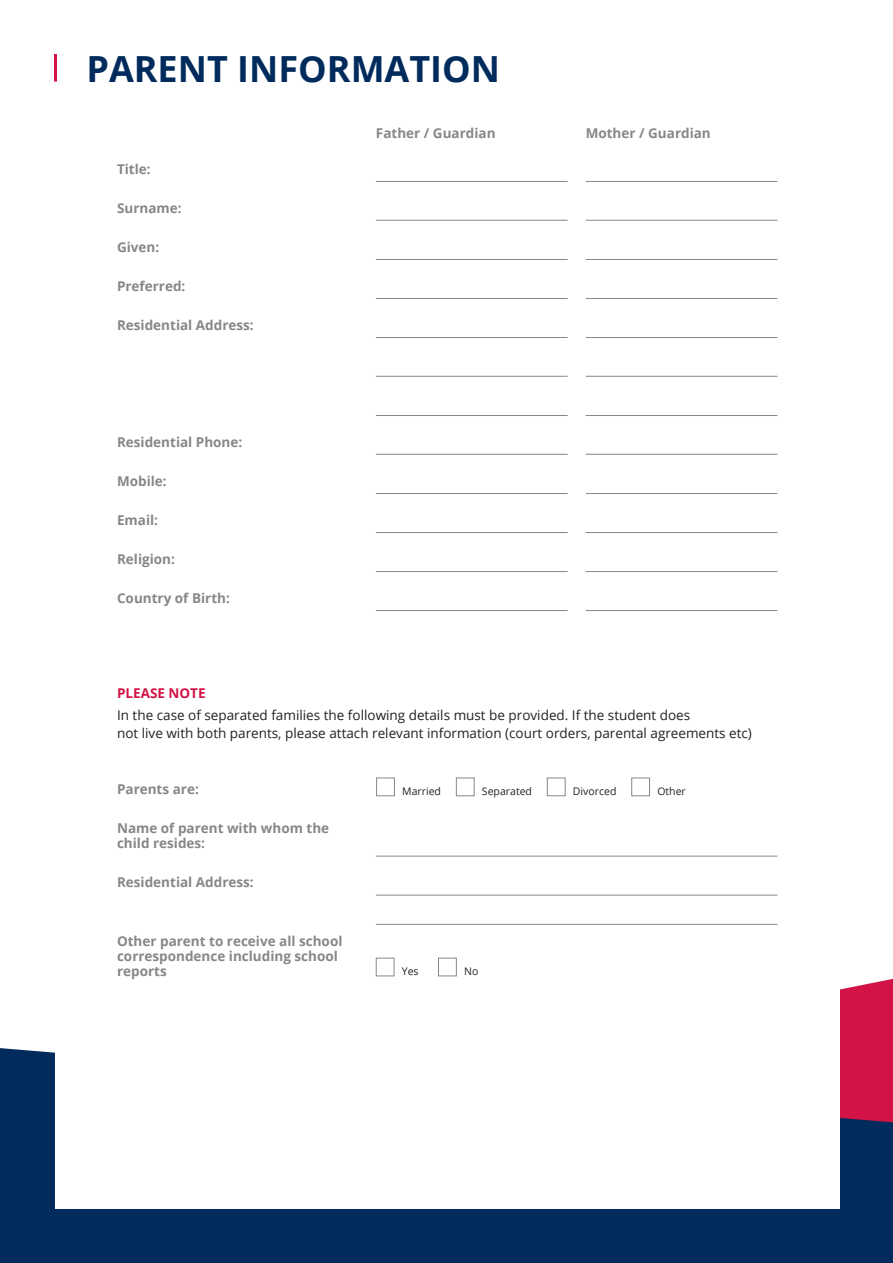
<style>
.page{position:relative;width:893px;height:1263px;background:#fff}
.page>*{position:absolute;margin:0;border:0;box-sizing:border-box;transform-origin:0 0}
.t1{font:700 36px "Open Sans";color:#002b5c}
.t2{font:700 13.5px/15px "Open Sans";color:#87878a}
.t3{font:13.5px/18px "Open Sans";color:#222}
.t4{font:700 13.5px "Open Sans";color:#d31245}
.t5{font:10.5px "Open Sans";color:#222}
</style>
<div class="page">
<svg style="left:840px;top:979px;width:53px;height:69px;background:#d62352"></svg>
<div style="left:0;top:1048px;width:893px;height:215px;background:#002b5c"></div>
<div style="left:56px;top:106px;width:784px;height:1103px;background:#fff"></div>
<hr style="left:54px;top:54px;width:3px;height:28px;background:#d31245">
<hr style="left:376px;top:181px;width:192px;height:1px;background:#87878a">
<hr style="left:586px;top:181px;width:191px;height:1px;background:#87878a">
<hr style="left:376px;top:220px;width:192px;height:1px;background:#87878a">
<hr style="left:586px;top:220px;width:191px;height:1px;background:#87878a">
<hr style="left:376px;top:259px;width:192px;height:1px;background:#87878a">
<hr style="left:586px;top:259px;width:191px;height:1px;background:#87878a">
<hr style="left:376px;top:298px;width:192px;height:1px;background:#87878a">
<hr style="left:586px;top:298px;width:191px;height:1px;background:#87878a">
<hr style="left:376px;top:337px;width:192px;height:1px;background:#87878a">
<hr style="left:586px;top:337px;width:191px;height:1px;background:#87878a">
<hr style="left:376px;top:376px;width:192px;height:1px;background:#87878a">
<hr style="left:586px;top:376px;width:191px;height:1px;background:#87878a">
<hr style="left:376px;top:415px;width:192px;height:1px;background:#87878a">
<hr style="left:586px;top:415px;width:191px;height:1px;background:#87878a">
<hr style="left:376px;top:454px;width:192px;height:1px;background:#87878a">
<hr style="left:586px;top:454px;width:191px;height:1px;background:#87878a">
<hr style="left:376px;top:493px;width:192px;height:1px;background:#87878a">
<hr style="left:586px;top:493px;width:191px;height:1px;background:#87878a">
<hr style="left:376px;top:532px;width:192px;height:1px;background:#87878a">
<hr style="left:586px;top:532px;width:191px;height:1px;background:#87878a">
<hr style="left:376px;top:571px;width:192px;height:1px;background:#87878a">
<hr style="left:376px;top:610px;width:192px;height:1px;background:#87878a">
<hr style="left:586px;top:571px;width:191px;height:1px;background:#87878a">
<hr style="left:586px;top:610px;width:191px;height:1px;background:#87878a">
<hr style="left:376px;top:856px;width:401px;height:1px;background:#87878a">
<hr style="left:376px;top:895px;width:401px;height:1px;background:#87878a">
<hr style="left:376px;top:924px;width:401px;height:1px;background:#87878a">
<div style="left:376px;top:958px;width:18px;height:18px;border:1px solid #87878a"></div>
<div style="left:376px;top:777px;width:19px;height:19px;border:1px solid #87878a"></div>
<div style="left:438px;top:958px;width:19px;height:18px;border:1px solid #87878a"></div>
<div style="left:456px;top:777px;width:19px;height:19px;border:1px solid #87878a"></div>
<div style="left:547px;top:777px;width:19px;height:19px;border:1px solid #87878a"></div>
<div style="left:631px;top:777px;width:19px;height:19px;border:1px solid #87878a"></div>
<h1 class="t1" style="left:86px;top:43px;width:415px">PARENT INFORMATION</h1>
<p class="t2" style="left:117px;top:162px;width:35px">Title:</p>
<p class="t2" style="left:117px;top:201px;width:66px">Surname:</p>
<p class="t2" style="left:117px;top:240px;width:44px">Given:</p>
<p class="t2" style="left:117px;top:279px;width:70px">Preferred:</p>
<p class="t2" style="left:117px;top:318px;width:138px">Residential Address:</p>
<p class="t2" style="left:117px;top:435px;width:127px">Residential Phone:</p>
<p class="t2" style="left:117px;top:474px;width:51px">Mobile:</p>
<p class="t2" style="left:117px;top:513px;width:43px">Email:</p>
<p class="t2" style="left:117px;top:552px;width:59px">Religion:</p>
<p class="t2" style="left:117px;top:591px;width:114px">Country of Birth:</p>
<p class="t2" style="left:376px;top:125px;width:121px">Father / Guardian</p>
<p class="t2" style="left:586px;top:125px;width:127px">Mother / Guardian</p>
<p class="t4" style="left:117px;top:683px;width:90px">PLEASE NOTE</p>
<p class="t3" style="left:117px;top:706px;width:636px">In the case of separated families the following details must be provided. If the student does<br>not live with both parents, please attach relevant information (court orders, parental agreements etc)</p>
<p class="t2" style="left:117px;top:782px;width:83px">Parents are:</p>
<p class="t2" style="left:117px;top:821px;width:214px">Name of parent with whom the child resides:</p>
<p class="t2" style="left:117px;top:875px;width:138px">Residential Address:</p>
<p class="t2" style="left:117px;top:933px;width:227px">Other parent to receive all school correspondence including school reports</p>
<p class="t5" style="left:402px;top:784px;width:40px">Married</p>
<p class="t5" style="left:482px;top:784px;width:52px">Separated</p>
<p class="t5" style="left:573px;top:784px;width:45px">Divorced</p>
<p class="t5" style="left:657px;top:784px;width:30px">Other</p>
<p class="t5" style="left:402px;top:964px;width:18px">Yes</p>
<p class="t5" style="left:464px;top:964px;width:16px">No</p>
</div>
